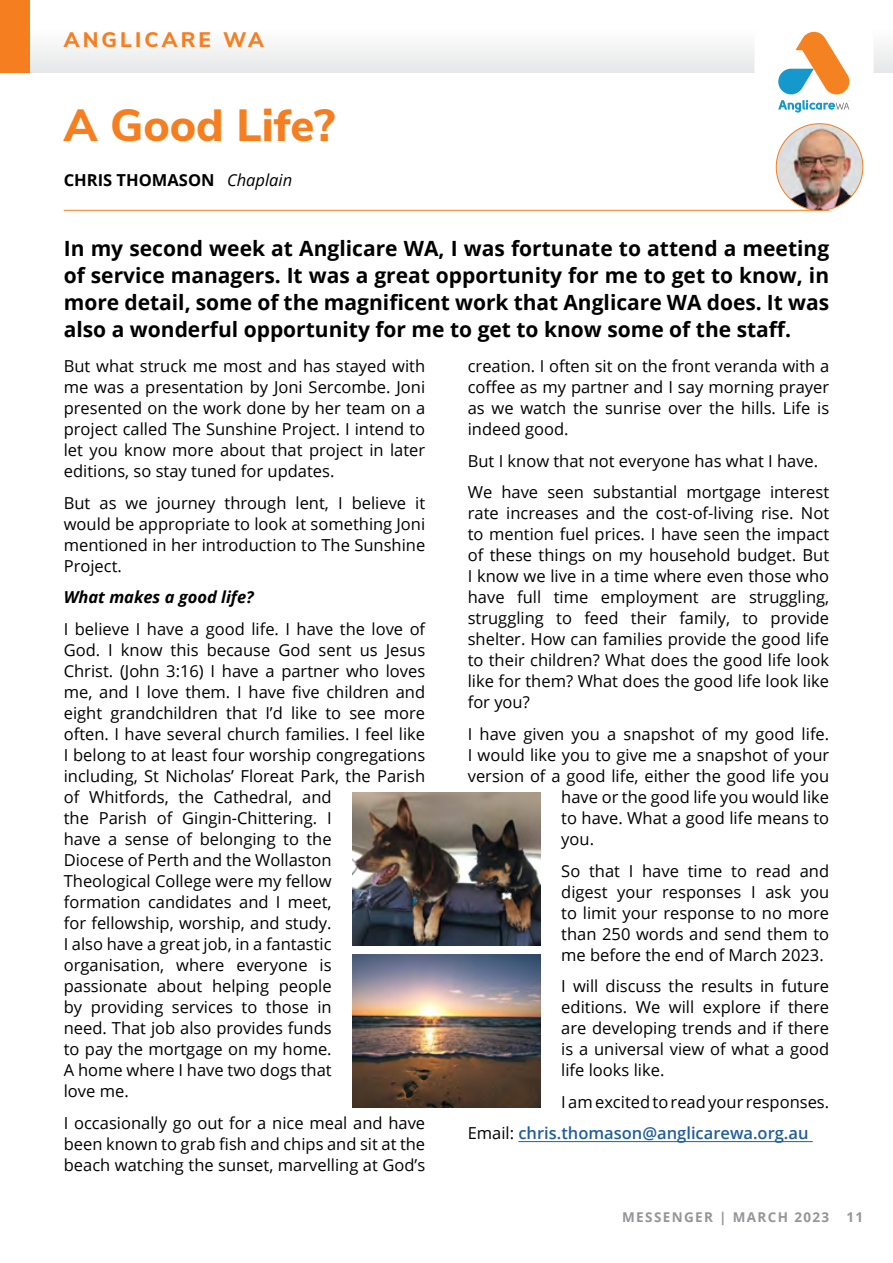
<style>
.page{position:relative;width:893px;height:1263px;background:#fff}
.page>*{position:absolute;margin:0;border:0;box-sizing:border-box;transform-origin:0 0}
.t1{font:800 45px "Nunito Sans";color:#f57e20}
.t2{font:700 21px/27px "Open Sans";color:#000;text-align:justify}
.t3{font:800 21px "Nunito Sans";letter-spacing:.15em;color:#f57e20}
.t4{font:16.5px/21px "Open Sans";color:#000;text-align:justify}
.t5{font:700 16.5px "Open Sans";color:#000}
.t6{font:italic 700 16.5px "Open Sans";color:#000}
.t7{font:700 13.5px "Open Sans";letter-spacing:.1em;color:#939598}
.s1{font-weight:400;font-style:italic}
.s2{font-weight:600;color:#215e9e}
</style>
<div class="page">
<div style="left:0;top:0;width:893px;height:72px;background:linear-gradient(to bottom,#fff,#eaebec)"></div>
<hr style="left:518px;top:1141px;width:295px;height:1px;background:#215e9e">
<div style="left:754px;top:13px;width:120px;height:119px;background:#fff;border-radius:30px"></div>
<svg style="left:778px;top:32px;width:72px;height:62px"></svg>
<svg style="left:778px;top:100px;width:71px;height:13px"></svg>
<div style="left:0;top:0;width:30px;height:72px;background:#f57e20"></div>
<hr style="left:64px;top:210px;width:765px;height:1px;background:#f57e20">
<img style="left:776px;top:124px;width:87px;height:86px;border-radius:43px">
<img style="left:353px;top:792px;width:187px;height:153px">
<img style="left:353px;top:954px;width:187px;height:153px">
<p class="t3" style="left:64px;top:24px;width:202px">ANGLICARE WA</p>
<h1 class="t1" style="left:64px;top:93px;width:273px">A Good Life?</h1>
<p class="t5" style="left:64px;top:168px;width:230px">CHRIS THOMASON <span class="s1">Chaplain</span></p>
<p class="t2" style="left:64px;top:235px;width:767px">In my second week at Anglicare WA, I was fortunate to attend a meeting of service managers. It was a great opportunity for me to get to know, in more detail, some of the magnificent work that Anglicare WA does. It was also a wonderful opportunity for me to get to know some of the staff.</p>
<p class="t4" style="left:64px;top:355px;width:363px">But what struck me most and has stayed with me was a presentation by Joni Sercombe. Joni presented on the work done by her team on a project called The Sunshine Project. I intend to let you know more about that project in later editions, so stay tuned for updates.</p>
<p class="t4" style="left:64px;top:492px;width:363px">But as we journey through lent, I believe it would be appropriate to look at something Joni mentioned in her introduction to The Sunshine Project.</p>
<p class="t6" style="left:64px;top:585px;width:192px">What makes a good life?</p>
<p class="t4" style="left:64px;top:618px;width:363px;text-align:left">I believe I have a good life. I have the love of God. I know this because God sent us Jesus Christ. (John 3:16) I have a partner who loves me, and I love them. I have five children and eight grandchildren that I’d like to see more often. I have several church families. I feel like I belong to at least four worship congregations including, St Nicholas’ Floreat Park, the Parish of Whitfords, the Cathedral, and<br>the Parish of Gingin-Chittering. I<br>have a sense of belonging to the<br>Diocese of Perth and the Wollaston<br>Theological College were my fellow<br>formation candidates and I meet,<br>for fellowship, worship, and study.<br>I also have a great job, in a fantastic organisation, where everyone is<br>passionate about helping people<br>by providing services to those in<br>need. That job also provides funds<br>to pay the mortgage on my home.<br>A home where I have two dogs that<br>love me.</p>
<p class="t4" style="left:64px;top:1112px;width:363px">I occasionally go out for a nice meal and have been known to grab fish and chips and sit at the beach watching the sunset, marvelling at God’s</p>
<p class="t4" style="left:468px;top:355px;width:363px">creation. I often sit on the front veranda with a coffee as my partner and I say morning prayer as we watch the sunrise over the hills. Life is indeed good.</p>
<p class="t4" style="left:468px;top:444px;width:363px;line-height:31.7px">But I know that not everyone has what I have.<br>We have seen substantial mortgage interest</p>
<p class="t4" style="left:468px;top:502px;width:363px">rate increases and the cost-of-living rise. Not to mention fuel prices. I have seen the impact of these things on my household budget. But I know we live in a time where even those who have full time employment are struggling, struggling to feed their family, to provide shelter. How can families provide the good life to their children? What does the good life look like for them? What does the good life look like for you?</p>
<p class="t4" style="left:468px;top:723px;width:363px">I have given you a snapshot of my good life.</p>
<p class="t4" style="left:468px;top:744px;width:363px">I would like you to give me a snapshot of your</p>
<p class="t4" style="left:468px;top:765px;width:363px">version of a good life, either the good life you</p>
<p class="t4" style="left:561px;top:786px;width:269px">have or the good life you would like</p>
<p class="t4" style="left:561px;top:807px;width:269px">to have. What a good life means to</p>
<p class="t4" style="left:561px;top:828px;width:34px">you.</p>
<p class="t4" style="left:561px;top:859px;width:269px">So that I have time to read and digest your responses I ask you to limit your response to no more than 250 words and send them to me before the end of March 2023.</p>
<p class="t4" style="left:561px;top:975px;width:269px">I will discuss the results in future editions. We will explore if there are developing trends and if there is a universal view of what a good life looks like.</p>
<p class="t4" style="left:468px;top:1085px;width:363px;line-height:31.7px;text-indent:94px">I am excited to read your responses.<br>Email: <span class="s2">chris.thomason@anglicarewa.org.au</span></p>
<p class="t7" style="left:622px;top:1208px;width:208px">MESSENGER | MARCH 2023</p>
<p class="t7" style="left:846px;top:1208px;width:18px">11</p>
</div>
